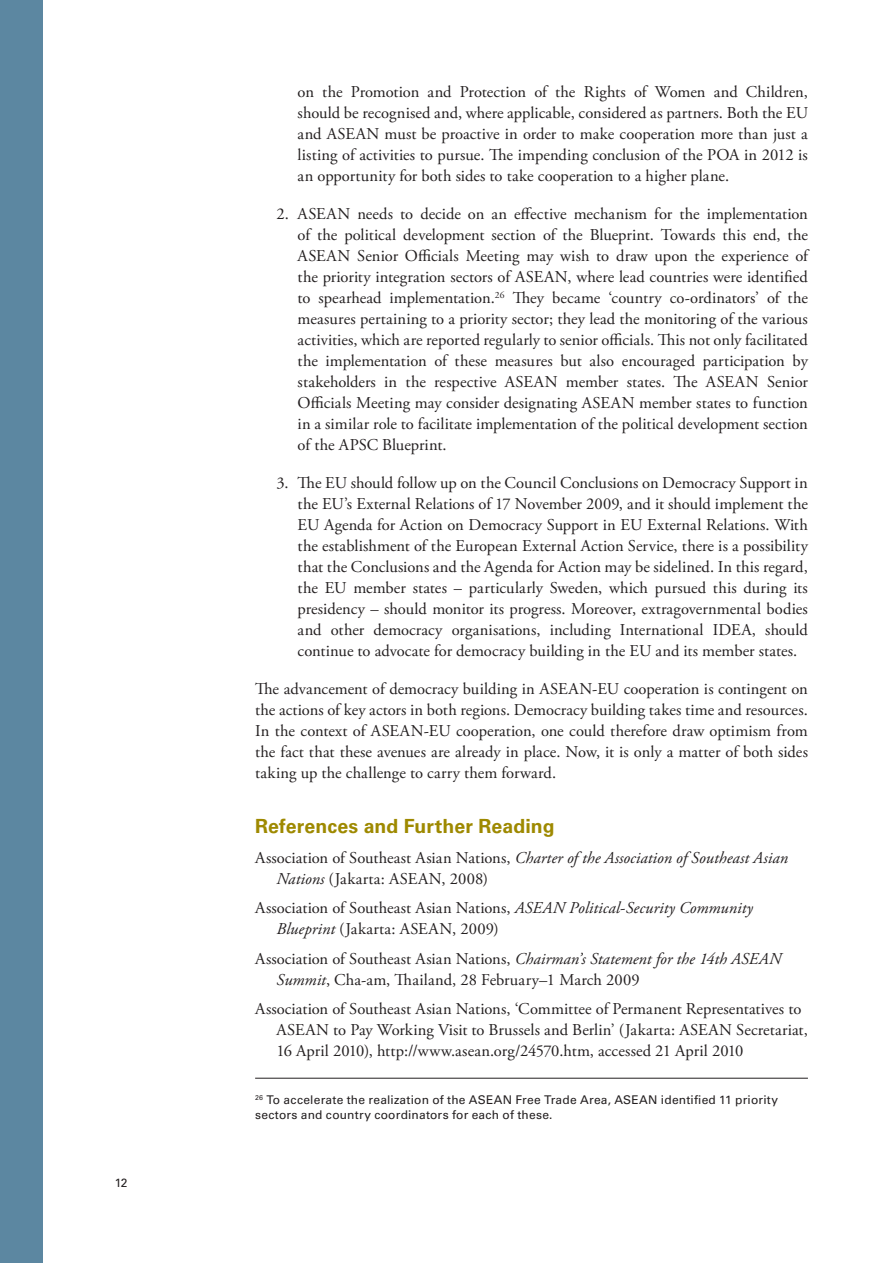
<style>
.page{position:relative;width:893px;height:1263px;background:#fff}
.page>*{position:absolute;margin:0;border:0;box-sizing:border-box;transform-origin:0 0}
.Underrubrik{font:700 19.5px "Univers LT Std";letter-spacing:.005em;color:#9e8900}
.Brödtext{font:16.5px/21px "Adobe Garamond Pro";letter-spacing:.005em;color:#231f20;text-align:justify}
.Fotnot{font:12px/15px "Univers LT Std";letter-spacing:.02em;color:#231f20}
.s1{font-style:italic}
</style>
<div class="page">
<div style="left:0;top:0;width:43px;height:1263px;background:#5c87a1"></div>
<hr style="left:255px;top:1078px;width:553px;height:1px;background:#231f20">
<p class="Fotnot" style="left:115px;top:1175px;width:14px">12</p>
<p class="Brödtext" style="left:298px;top:82px;width:512px">on the Promotion and Protection of the Rights of Women and Children, should be recognised and, where applicable, considered as partners. Both the EU and ASEAN must be proactive in order to make cooperation more than just a listing of activities to pursue. The impending conclusion of the POA in 2012 is an opportunity for both sides to take cooperation to a higher plane.</p>
<p class="Brödtext" style="left:298px;top:204px;width:512px;text-indent:-21px">2. ASEAN needs to decide on an effective mechanism for the implementation of the political development section of the Blueprint. Towards this end, the ASEAN Senior Officials Meeting may wish to draw upon the experience of the priority integration sectors of ASEAN, where lead countries were identified to spearhead implementation.<sup>26</sup> They became ‘country co-ordinators’ of the measures pertaining to a priority sector; they lead the monitoring of the various activities, which are reported regularly to senior officials. This not only facilitated the implementation of these measures but also encouraged participation by stakeholders in the respective ASEAN member states. The ASEAN Senior Officials Meeting may consider designating ASEAN member states to function in a similar role to facilitate implementation of the political development section of the APSC Blueprint.</p>
<p class="Brödtext" style="left:298px;top:473px;width:512px;text-indent:-21px">3. The EU should follow up on the Council Conclusions on Democracy Support in the EU’s External Relations of 17 November 2009, and it should implement the EU Agenda for Action on Democracy Support in EU External Relations. With the establishment of the European External Action Service, there is a possibility that the Conclusions and the Agenda for Action may be sidelined. In this regard, the EU member states – particularly Sweden, which pursued this during its presidency – should monitor its progress. Moreover, extragovernmental bodies and other democracy organisations, including International IDEA, should continue to advocate for democracy building in the EU and its member states.</p>
<p class="Brödtext" style="left:255px;top:679px;width:554px">The advancement of democracy building in ASEAN-EU cooperation is contingent on the actions of key actors in both regions. Democracy building takes time and resources.<br>In the context of ASEAN-EU cooperation, one could therefore draw optimism from the fact that these avenues are already in place. Now, it is only a matter of both sides taking up the challenge to carry them forward.</p>
<p class="Underrubrik" style="left:255px;top:815px;width:301px">References and Further Reading</p>
<p class="Brödtext" style="left:276px;top:847px;width:513px;text-indent:-21px">Association of Southeast Asian Nations, <span class="s1">Charter of the Association of Southeast Asian<br>Nations</span> (Jakarta: ASEAN, 2008)</p>
<p class="Brödtext" style="left:276px;top:898px;width:478px;text-indent:-21px">Association of Southeast Asian Nations, <span class="s1">ASEAN Political-Security Community<br>Blueprint</span> (Jakarta: ASEAN, 2009)</p>
<p class="Brödtext" style="left:276px;top:948px;width:506px;text-indent:-21px">Association of Southeast Asian Nations, <span class="s1">Chairman’s Statement for the 14th ASEAN<br>Summit</span>, Cha-am, Thailand, 28 February–1 March 2009</p>
<p class="Brödtext" style="left:276px;top:999px;width:533px;text-align:left;text-indent:-21px">Association of Southeast Asian Nations, ‘Committee of Permanent Representatives to<br>ASEAN to Pay Working Visit to Brussels and Berlin’ (Jakarta: ASEAN Secretariat,<br>16 April 2010), http://www.asean.org/24570.htm, accessed 21 April 2010</p>
<p class="Fotnot" style="left:255px;top:1092px;width:525px"><sup>26</sup> To accelerate the realization of the ASEAN Free Trade Area, ASEAN identified 11 priority sectors and country coordinators for each of these.</p>
</div>
